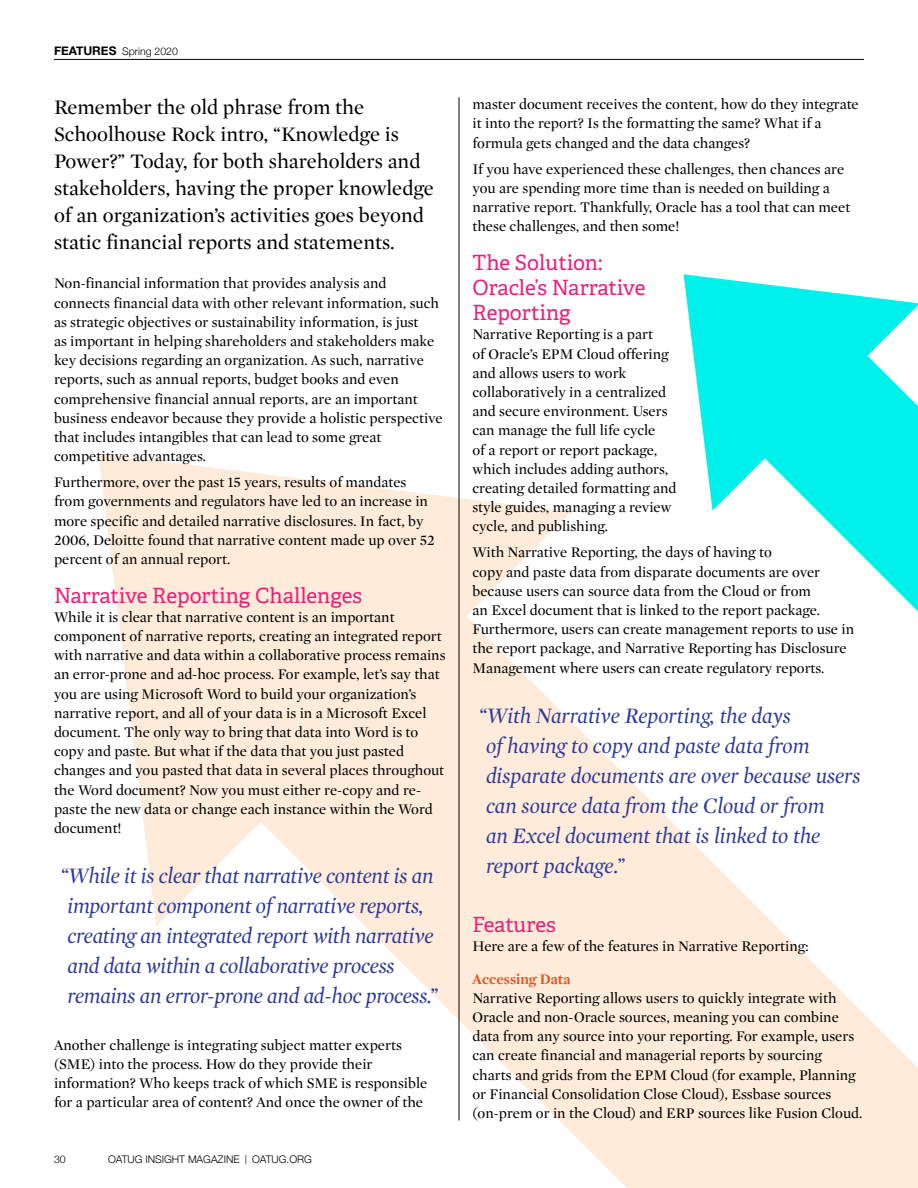
<style>
.page{position:relative;width:918px;height:1188px;background:#fff}
.page>*{position:absolute;margin:0;border:0;box-sizing:border-box;transform-origin:0 0}
.t1{font:italic 22.5px/30px "Mercury Display";letter-spacing:-.01em;color:#2e3b99}
.t2{font:21px/27px "Mercury Display";color:#000}
.t3{font:21px/25.2px "Adelle";color:#ed1e79}
.t4{font:15px/19.2px "Mercury Display";color:#000}
.t5{font:700 15px "Mercury Display";color:#e25625}
.t6{font:300 10.5px "Helvetica Neue";color:#000}
.s1{font-weight:700;font-size:12px}
</style>
<div class="page">
<svg style="left:245px;top:721px;width:673px;height:467px"></svg>
<svg style="left:98px;top:454px;width:473px;height:473px;fill:#feebd9"></svg>
<hr style="left:459px;top:97px;width:1px;height:1023px;background:#000">
<svg style="left:817px;top:511px;width:101px;height:101px"></svg>
<svg style="left:684px;top:274px;width:234px;height:237px;fill:#00f1eb"></svg>
<hr style="left:54px;top:59px;width:810px;height:1px;background:#000">
<p class="t6" style="left:54px;top:43px;width:125px"><span class="s1">FEATURES</span> Spring 2020</p>
<p class="t2" style="left:54px;top:93px;width:381px">Remember the old phrase from the Schoolhouse Rock intro, “Knowledge is Power?” Today, for both shareholders and stakeholders, having the proper knowledge of an organization’s activities goes beyond static financial reports and statements.</p>
<p class="t4" style="left:54px;top:273px;width:390px">Non-financial information that provides analysis and connects financial data with other relevant information, such as strategic objectives or sustainability information, is just<br>as important in helping shareholders and stakeholders make key decisions regarding an organization. As such, narrative reports, such as annual reports, budget books and even comprehensive financial annual reports, are an important business endeavor because they provide a holistic perspective that includes intangibles that can lead to some great competitive advantages.</p>
<p class="t4" style="left:54px;top:472px;width:382px">Furthermore, over the past 15 years, results of mandates from governments and regulators have led to an increase in more specific and detailed narrative disclosures. In fact, by 2006, Deloitte found that narrative content made up over 52 percent of an annual report.</p>
<h2 class="t3" style="left:54px;top:583px;width:310px">Narrative Reporting Challenges</h2>
<p class="t4" style="left:54px;top:607px;width:393px">While it is clear that narrative content is an important component of narrative reports, creating an integrated report with narrative and data within a collaborative process remains an error-prone and ad-hoc process. For example, let’s say that you are using Microsoft Word to build your organization’s narrative report, and all of your data is in a Microsoft Excel document. The only way to bring that data into Word is to copy and paste. But what if the data that you just pasted changes and you pasted that data in several places throughout the Word document? Now you must either re-copy and re&shy;paste the new data or change each instance within the Word document!</p>
<h1 class="t1" style="left:68px;top:860px;width:372px;text-indent:-7px">“While it is clear that narrative content is an important component of narrative reports, creating an integrated report with narrative and data within a collaborative process remains an error-prone and ad-hoc process.”</h1>
<p class="t4" style="left:54px;top:1034px;width:375px">Another challenge is integrating subject matter experts (SME) into the process. How do they provide their information? Who keeps track of which SME is responsible for a particular area of content? And once the owner of the</p>
<p class="t6" style="left:54px;top:1151px;width:13px">30</p>
<p class="t6" style="left:108px;top:1151px;width:206px">OATUG INSIGHT MAGAZINE OATUG.ORG</p>
<p class="t4" style="left:472px;top:94px;width:388px">master document receives the content, how do they integrate it into the report? Is the formatting the same? What if a formula gets changed and the data changes?</p>
<p class="t4" style="left:472px;top:158px;width:379px">If you have experienced these challenges, then chances are you are spending more time than is needed on building a narrative report. Thankfully, Oracle has a tool that can meet these challenges, and then some!</p>
<h2 class="t3" style="left:472px;top:250px;width:174px">The Solution:<br>Oracle’s Narrative<br>Reporting</h2>
<p class="t4" style="left:472px;top:324px;width:205px">Narrative Reporting is a part<br>of Oracle’s EPM Cloud offering and allows users to work collaboratively in a centralized and secure environment. Users can manage the full life cycle<br>of a report or report package, which includes adding authors, creating detailed formatting and style guides, managing a review cycle, and publishing.</p>
<p class="t4" style="left:472px;top:542px;width:383px">With Narrative Reporting, the days of having to<br>copy and paste data from disparate documents are over because users can source data from the Cloud or from<br>an Excel document that is linked to the report package.<br>Furthermore, users can create management reports to use in the report package, and Narrative Reporting has Disclosure Management where users can create regulatory reports.</p>
<h1 class="t1" style="left:486px;top:700px;width:376px;text-indent:-7px">“With Narrative Reporting, the days<br>of having to copy and paste data from disparate documents are over because users can source data from the Cloud or from<br>an Excel document that is linked to the report package.”</h1>
<h2 class="t3" style="left:472px;top:912px;width:85px">Features</h2>
<p class="t4" style="left:472px;top:936px;width:338px">Here are a few of the features in Narrative Reporting:</p>
<p class="t5" style="left:472px;top:968px;width:100px">Accessing Data</p>
<p class="t4" style="left:472px;top:988px;width:391px">Narrative Reporting allows users to quickly integrate with Oracle and non-Oracle sources, meaning you can combine data from any source into your reporting. For example, users can create financial and managerial reports by sourcing charts and grids from the EPM Cloud (for example, Planning or Financial Consolidation Close Cloud), Essbase sources (on-prem or in the Cloud) and ERP sources like Fusion Cloud.</p>
</div>
